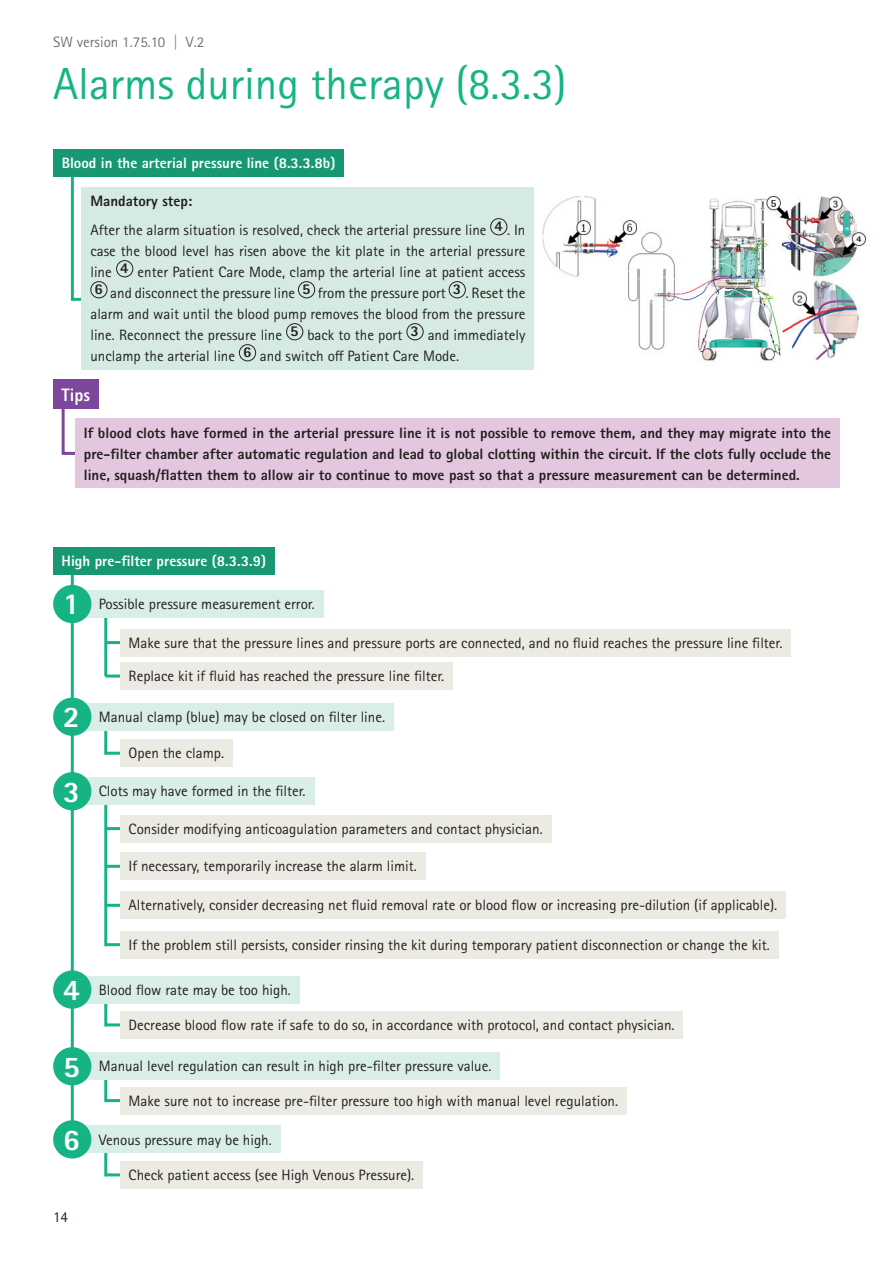
<style>
.page{position:relative;width:893px;height:1263px;background:#fff}
.page>*{position:absolute;margin:0;border:0;box-sizing:border-box;transform-origin:0 0}
.t1{font:45px "Rotis Sans Serif Pro";color:#16b484}
.t2{font:800 30px "Rotis Sans Serif Pro";color:#fff}
.t3{font:800 18px "Rotis Sans Serif Pro";color:#fff}
.t4{font:15px/21px "Rotis Sans Serif Pro";color:#231f20}
.t5{font:800 15px/21px "Rotis Sans Serif Pro";color:#231f20;text-align:justify}
.t6{font:800 15px "Rotis Sans Serif Pro";color:#fff}
.t7{font:15px "Rotis Sans Serif Pro";color:#717275}
.s1{font-weight:800}
</style>
<div class="page">
<hr style="left:71px;top:560px;width:3px;height:593px;background:#16b484">
<hr style="left:104px;top:791px;width:3px;height:155px;background:#16b484">
<hr style="left:104px;top:715px;width:3px;height:40px;background:#16b484">
<hr style="left:104px;top:1063px;width:3px;height:39px;background:#16b484">
<hr style="left:104px;top:1137px;width:3px;height:39px;background:#16b484">
<hr style="left:104px;top:605px;width:3px;height:71px;background:#16b484">
<hr style="left:104px;top:987px;width:3px;height:39px;background:#16b484">
<hr style="left:105px;top:827px;width:28px;height:3px;background:#16b484">
<hr style="left:105px;top:752px;width:28px;height:3px;background:#16b484">
<hr style="left:105px;top:1099px;width:28px;height:3px;background:#16b484">
<hr style="left:105px;top:1173px;width:28px;height:3px;background:#16b484">
<hr style="left:105px;top:641px;width:28px;height:3px;background:#16b484">
<hr style="left:105px;top:674px;width:28px;height:3px;background:#16b484">
<hr style="left:105px;top:1023px;width:28px;height:3px;background:#16b484">
<hr style="left:105px;top:943px;width:28px;height:3px;background:#16b484">
<hr style="left:105px;top:865px;width:28px;height:3px;background:#16b484">
<hr style="left:105px;top:904px;width:28px;height:3px;background:#16b484">
<div style="left:82px;top:590px;width:242px;height:28px;background:#d9eee6"></div>
<div style="left:82px;top:703px;width:312px;height:27px;background:#d9eee6"></div>
<div style="left:82px;top:777px;width:232px;height:28px;background:#d9eee6"></div>
<div style="left:120px;top:815px;width:431px;height:27px;background:#ebeae3"></div>
<div style="left:120px;top:739px;width:113px;height:28px;background:#ebeae3"></div>
<div style="left:120px;top:1087px;width:507px;height:27px;background:#ebeae3"></div>
<div style="left:120px;top:1161px;width:303px;height:27px;background:#ebeae3"></div>
<div style="left:120px;top:629px;width:671px;height:27px;background:#ebeae3"></div>
<div style="left:120px;top:662px;width:333px;height:28px;background:#ebeae3"></div>
<div style="left:120px;top:1011px;width:563px;height:27px;background:#ebeae3"></div>
<div style="left:120px;top:931px;width:658px;height:27px;background:#ebeae3"></div>
<div style="left:120px;top:853px;width:305px;height:27px;background:#ebeae3"></div>
<div style="left:120px;top:891px;width:666px;height:28px;background:#ebeae3"></div>
<div style="left:82px;top:976px;width:217px;height:27px;background:#d9eee6"></div>
<div style="left:82px;top:1052px;width:418px;height:28px;background:#d9eee6"></div>
<div style="left:82px;top:1126px;width:198px;height:27px;background:#d9eee6"></div>
<div style="left:53px;top:547px;width:222px;height:27px;background:#179873"></div>
<div style="left:53px;top:585px;width:38px;height:38px;background:#16b484;border-radius:50%"></div>
<div style="left:53px;top:698px;width:38px;height:38px;background:#16b484;border-radius:50%"></div>
<div style="left:53px;top:772px;width:38px;height:38px;background:#16b484;border-radius:50%"></div>
<div style="left:53px;top:970px;width:38px;height:39px;background:#16b484;border-radius:50%"></div>
<div style="left:53px;top:1047px;width:38px;height:38px;background:#16b484;border-radius:50%"></div>
<div style="left:53px;top:1120px;width:38px;height:38px;background:#16b484;border-radius:50%"></div>
<hr style="left:71px;top:168px;width:3px;height:133px;background:#16b484">
<div style="left:53px;top:149px;width:291px;height:27px;background:#179873"></div>
<hr style="left:72px;top:298px;width:39px;height:3px;background:#16b484">
<img style="left:542px;top:196px;width:324px;height:165px">
<div style="left:82px;top:187px;width:452px;height:183px;background:#d5ebe1"></div>
<div style="left:490px;top:218px;width:17px;height:17px;border:1px solid #231f20;border-radius:50%"></div>
<div style="left:116px;top:260px;width:17px;height:17px;border:1px solid #231f20;border-radius:50%"></div>
<div style="left:90px;top:281px;width:17px;height:17px;border:1px solid #231f20;border-radius:50%"></div>
<div style="left:298px;top:281px;width:17px;height:17px;border:1px solid #231f20;border-radius:50%"></div>
<div style="left:449px;top:281px;width:17px;height:17px;border:1px solid #231f20;border-radius:50%"></div>
<div style="left:286px;top:323px;width:17px;height:17px;border:1px solid #231f20;border-radius:50%"></div>
<div style="left:406px;top:323px;width:18px;height:17px;border:1px solid #231f20;border-radius:50%"></div>
<div style="left:239px;top:344px;width:17px;height:17px;border:1px solid #231f20;border-radius:50%"></div>
<hr style="left:62px;top:400px;width:3px;height:55px;background:#7d489c">
<hr style="left:63px;top:452px;width:47px;height:3px;background:#7d489c">
<div style="left:75px;top:419px;width:765px;height:69px;background:#e2c7df"></div>
<div style="left:53px;top:380px;width:46px;height:29px;background:#7d489c"></div>
<p class="t7" style="left:53px;top:33px;width:153px">SW version 1.75.10 | V.2</p>
<h1 class="t1" style="left:53px;top:57px;width:515px">Alarms during therapy (8.3.3)</h1>
<p class="t6" style="left:62px;top:153px;width:275px">Blood in the arterial pressure line (8.3.3.8b)</p>
<p class="t4" style="left:90px;top:186px;width:437px;line-height:29.5px"><span class="s1">Mandatory step:<br></span>After the alarm situation is resolved, check the arterial pressure line <sup>4</sup> . In</p>
<p class="t4" style="left:90px;top:241px;width:437px;text-align:justify">case the blood level has risen above the kit plate in the arterial pressure line <sup>4</sup> enter Patient Care Mode, clamp the arterial line at patient access <sup>6</sup> and disconnect the pressure line <sup>5</sup> from the pressure port <sup>3</sup> . Reset the alarm and wait until the blood pump removes the blood from the pressure line. Reconnect the pressure line <sup>5</sup> back to the port <sup>3</sup> and immediately unclamp the arterial line <sup>6</sup> and switch off Patient Care Mode.</p>
<p class="t3" style="left:62px;top:383px;width:30px">Tips</p>
<p class="t5" style="left:84px;top:422px;width:749px">If blood clots have formed in the arterial pressure line it is not possible to remove them, and they may migrate into the pre-filter chamber after automatic regulation and lead to global clotting within the circuit. If the clots fully occlude the line, squash/flatten them to allow air to continue to move past so that a pressure measurement can be determined.</p>
<p class="t6" style="left:62px;top:551px;width:206px">High pre-filter pressure (8.3.3.9)</p>
<h2 class="t2" style="left:63px;top:585px;width:18px">1</h2>
<p class="t4" style="left:99px;top:594px;width:218px">Possible pressure measurement error.</p>
<p class="t4" style="left:129px;top:632px;width:655px">Make sure that the pressure lines and pressure ports are connected, and no fluid reaches the pressure line filter.</p>
<p class="t4" style="left:129px;top:666px;width:317px">Replace kit if fluid has reached the pressure line filter.</p>
<h2 class="t2" style="left:63px;top:698px;width:18px">2</h2>
<p class="t4" style="left:99px;top:706px;width:288px">Manual clamp (blue) may be closed on filter line.</p>
<p class="t4" style="left:129px;top:743px;width:97px">Open the clamp.</p>
<h2 class="t2" style="left:63px;top:772px;width:18px">3</h2>
<p class="t4" style="left:99px;top:781px;width:208px">Clots may have formed in the filter.</p>
<p class="t4" style="left:129px;top:818px;width:416px">Consider modifying anticoagulation parameters and contact physician.</p>
<p class="t4" style="left:129px;top:856px;width:290px">If necessary, temporarily increase the alarm limit.</p>
<p class="t4" style="left:129px;top:895px;width:650px">Alternatively, consider decreasing net fluid removal rate or blood flow or increasing pre-dilution (if applicable).</p>
<p class="t4" style="left:129px;top:934px;width:643px">If the problem still persists, consider rinsing the kit during temporary patient disconnection or change the kit.</p>
<h2 class="t2" style="left:63px;top:971px;width:18px">4</h2>
<p class="t4" style="left:99px;top:979px;width:194px">Blood flow rate may be too high.</p>
<p class="t4" style="left:129px;top:1015px;width:547px">Decrease blood flow rate if safe to do so, in accordance with protocol, and contact physician.</p>
<h2 class="t2" style="left:63px;top:1047px;width:18px">5</h2>
<p class="t4" style="left:99px;top:1056px;width:394px">Manual level regulation can result in high pre-filter pressure value.</p>
<p class="t4" style="left:129px;top:1090px;width:491px">Make sure not to increase pre-filter pressure too high with manual level regulation.</p>
<h2 class="t2" style="left:63px;top:1120px;width:18px">6</h2>
<p class="t4" style="left:99px;top:1129px;width:174px">Venous pressure may be high.</p>
<p class="t4" style="left:129px;top:1164px;width:287px">Check patient access (see High Venous Pressure).</p>
<p class="t4" style="left:53px;top:1207px;width:16px">14</p>
</div>
